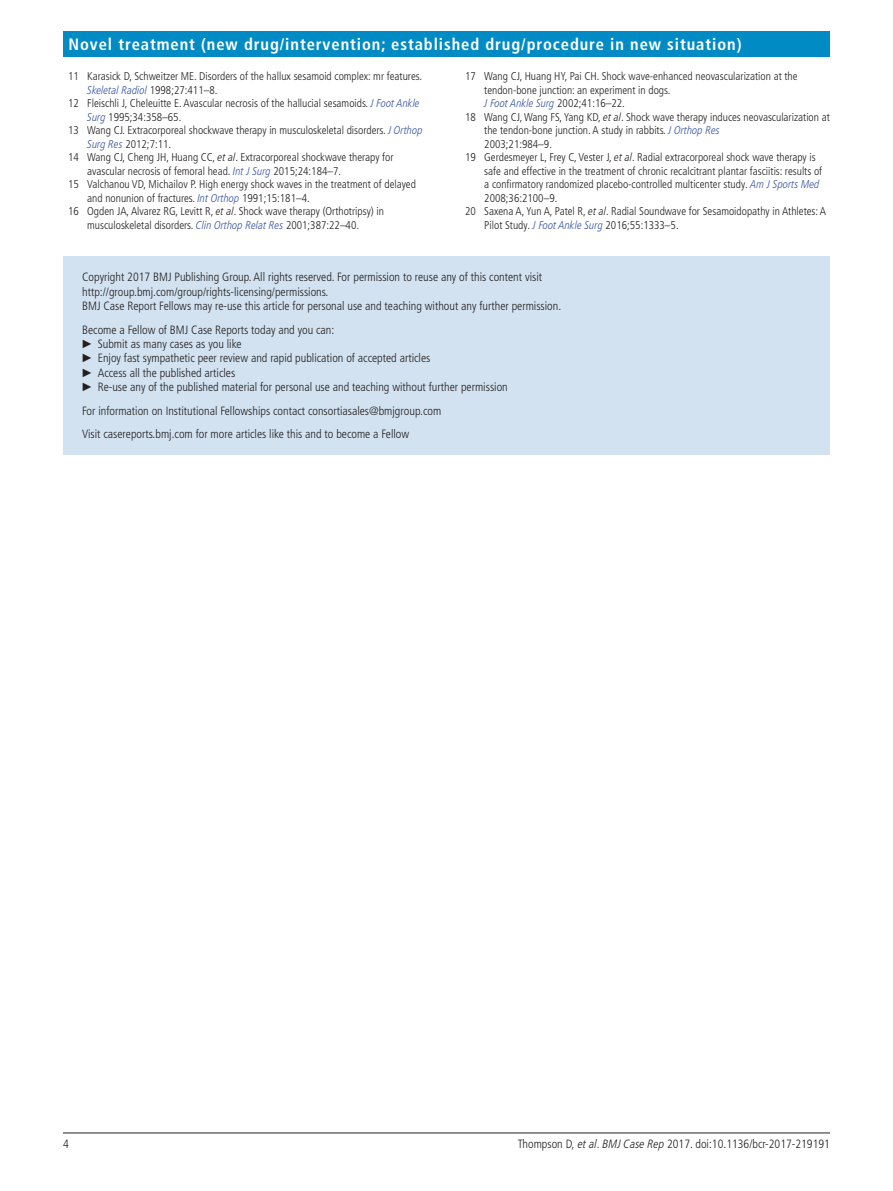
<style>
.page{position:relative;width:893px;height:1191px;background:#fff}
.page>*{position:absolute;margin:0;border:0;box-sizing:border-box;transform-origin:0 0}
.t1{font:700 condensed 16.5px "Frutiger LT Pro";letter-spacing:.055em;color:#fff}
.t2{font:300 condensed 12px/14.4px "Frutiger LT Pro";color:#231f20}
.t3{font:300 condensed 11.25px "Frutiger LT Pro";color:#231f20}
.t4{font:italic 300 condensed 11.25px "Frutiger LT Pro";color:#3853a3}
.s1{font-style:normal;color:#231f20}
.s2{font-style:italic;color:#3853a3}
.s3{font-style:italic}
.s4{font-family:"Arial";font-weight:400;font-stretch:normal}
</style>
<div class="page">
<hr style="left:63px;top:1132px;width:767px;height:1px;background:#231f20">
<div style="left:63px;top:31px;width:767px;height:25px;background:#008bc5"></div>
<div style="left:63px;top:256px;width:767px;height:198px;background:#d2e2f0"></div>
<h1 class="t1" style="left:69px;top:34px;width:674px">Novel treatment (new drug/intervention; established drug/procedure in new situation)</h1>
<p class="t3" style="left:68px;top:70px;width:355px">11 Karasick D, Schweitzer ME. Disorders of the hallux sesamoid complex: mr features.</p>
<p class="t4" style="left:87px;top:83px;width:132px">Skeletal Radiol <span class="s1">1998;27:411–8.</span></p>
<p class="t3" style="left:68px;top:97px;width:353px">12 Fleischli J, Cheleuitte E. Avascular necrosis of the hallucial sesamoids. <span class="s2">J Foot Ankle</span></p>
<p class="t3" style="left:87px;top:110px;width:96px"><span class="s2">Surg</span> 1995;34:358–65.</p>
<p class="t3" style="left:68px;top:124px;width:356px">13 Wang CJ. Extracorporeal shockwave therapy in musculoskeletal disorders. <span class="s2">J Orthop</span></p>
<p class="t3" style="left:87px;top:137px;width:86px"><span class="s2">Surg Res</span> 2012;7:11.</p>
<p class="t3" style="left:68px;top:151px;width:327px">14 Wang CJ, Cheng JH, Huang CC, <span class="s3">et al</span>. Extracorporeal shockwave therapy for</p>
<p class="t3" style="left:87px;top:164px;width:255px">avascular necrosis of femoral head. <span class="s2">Int J Surg</span> 2015;24:184–7.</p>
<p class="t3" style="left:68px;top:178px;width:349px">15 Valchanou VD, Michailov P. High energy shock waves in the treatment of delayed</p>
<p class="t3" style="left:87px;top:191px;width:224px">and nonunion of fractures. <span class="s2">Int Orthop</span> 1991;15:181–4.</p>
<p class="t3" style="left:68px;top:205px;width:317px">16 Ogden JA, Alvarez RG, Levitt R, <span class="s3">et al</span>. Shock wave therapy (Orthotripsy) in</p>
<p class="t3" style="left:87px;top:218px;width:273px">musculoskeletal disorders. <span class="s2">Clin Orthop Relat Res</span> 2001;387:22–40.</p>
<p class="t3" style="left:465px;top:70px;width:334px">17 Wang CJ, Huang HY, Pai CH. Shock wave-enhanced neovascularization at the</p>
<p class="t3" style="left:484px;top:83px;width:188px">tendon-bone junction: an experiment in dogs.</p>
<p class="t4" style="left:484px;top:97px;width:142px">J Foot Ankle Surg <span class="s1">2002;41:16–22.</span></p>
<p class="t3" style="left:465px;top:110px;width:366px">18 Wang CJ, Wang FS, Yang KD, <span class="s3">et al</span>. Shock wave therapy induces neovascularization at</p>
<p class="t3" style="left:484px;top:124px;width:237px">the tendon-bone junction. A study in rabbits. <span class="s2">J Orthop Res</span></p>
<p class="t3" style="left:484px;top:137px;width:69px">2003;21:984–9.</p>
<p class="t3" style="left:465px;top:151px;width:352px">19 Gerdesmeyer L, Frey C, Vester J, <span class="s3">et al</span>. Radial extracorporeal shock wave therapy is</p>
<p class="t3" style="left:484px;top:164px;width:339px">safe and effective in the treatment of chronic recalcitrant plantar fasciitis: results of</p>
<p class="t3" style="left:484px;top:178px;width:337px">a confirmatory randomized placebo-controlled multicenter study. <span class="s2">Am J Sports Med</span></p>
<p class="t3" style="left:484px;top:191px;width:75px">2008;36:2100–9.</p>
<p class="t3" style="left:465px;top:205px;width:362px">20 Saxena A, Yun A, Patel R, <span class="s3">et al</span>. Radial Soundwave for Sesamoidopathy in Athletes: A</p>
<p class="t3" style="left:484px;top:218px;width:196px">Pilot Study. <span class="s2">J Foot Ankle Surg</span> 2016;55:1333–5.</p>
<p class="t2" style="left:82px;top:270px;width:481px">Copyright 2017 BMJ Publishing Group. All rights reserved. For permission to reuse any of this content visit http://group.bmj.com/group/rights-licensing/permissions.<br>BMJ Case Report Fellows may re-use this article for personal use and teaching without any further permission.</p>
<p class="t2" style="left:81px;top:322px;width:428px">Become a Fellow of BMJ Case Reports today and you can:<br><span class="s4">►</span> Submit as many cases as you like<br><span class="s4">►</span> Enjoy fast sympathetic peer review and rapid publication of accepted articles<br><span class="s4">►</span> Access all the published articles<br><span class="s4">►</span> Re-use any of the published material for personal use and teaching without further permission</p>
<p class="t2" style="left:82px;top:399px;width:361px;line-height:23.4px">For information on Institutional Fellowships contact consortiasales@bmjgroup.com<br>Visit casereports.bmj.com for more articles like this and to become a Fellow</p>
<p class="t2" style="left:63px;top:1136px;width:7px">4</p>
<p class="t2" style="left:518px;top:1136px;width:314px">Thompson D<span class="s3">, et al</span>. <span class="s3">BMJ Case Rep</span> 2017. doi:10.1136/bcr-2017-219191</p>
</div>
